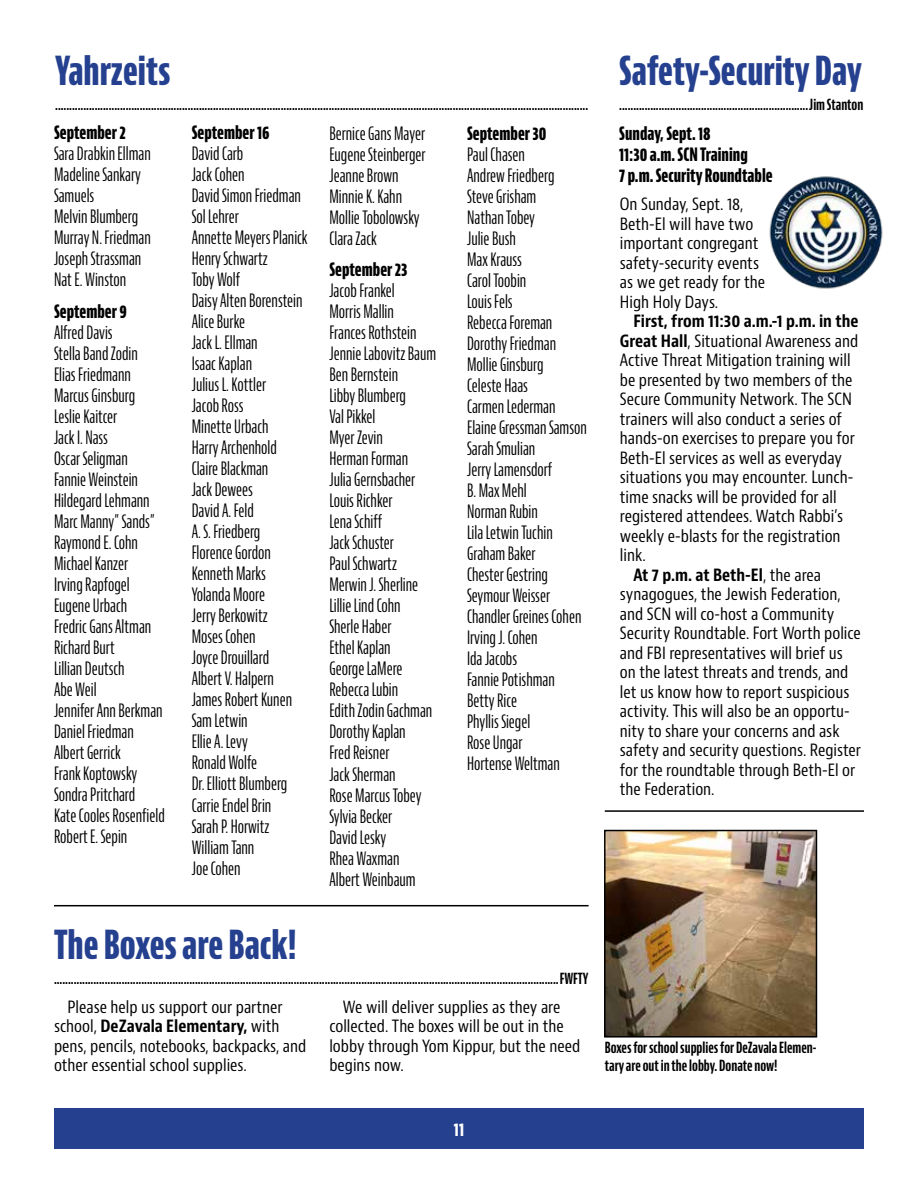
<style>
.page{position:relative;width:918px;height:1188px;background:#fff}
.page>*{position:absolute;margin:0;border:0;box-sizing:border-box;transform-origin:0 0}
.t1{font:700 extra-condensed 39px "Bernino Sans";color:#25408f}
.t2{font:extra-condensed 18px/21px "Bernino Sans";color:#000}
.t3{font:700 extra-condensed 18px/21px "Bernino Sans";color:#000}
.t4{font:700 extra-condensed 18px "Bernino Sans";color:#fff}
.t5{font:condensed 16.5px/19.5px "Bernino Sans";color:#000}
.t6{font:700 condensed 16.5px "Bernino Sans";color:#000}
.t7{font:700 extra-condensed 15px/18px "Bernino Sans";color:#000}
.s1{font-weight:700}
.s2{font-weight:400}
</style>
<div class="page">
<div style="left:54px;top:1108px;width:810px;height:41px;background:#25408f"></div>
<hr style="left:54px;top:905px;width:535px;height:1px;background:#000">
<img style="left:765px;top:172px;width:123px;height:123px;border-radius:62px">
<img style="left:607px;top:833px;width:207px;height:202px">
<div style="left:604px;top:830px;width:213px;height:208px;border:2px solid #000"></div>
<hr style="left:605px;top:810px;width:259px;height:2px;background:#000">
<h1 class="t1" style="left:55px;top:49px;width:117px">Yahrzeits</h1>
<p class="t7" style="left:55px;top:96px;width:534px">.............................................................................................................................................................................................</p>
<p class="t3" style="left:192px;top:123px;width:79px">September 16</p>
<p class="t2" style="left:192px;top:144px;width:117px">David Carb<br>Jack Cohen<br>David Simon Friedman<br>Sol Lehrer<br>Annette Meyers Planick<br>Henry Schwartz<br>Toby Wolf<br>Daisy Alten Borenstein<br>Alice Burke<br>Jack L. Ellman<br>Isaac Kaplan<br>Julius L. Kottler<br>Jacob Ross<br>Minette Urbach<br>Harry Archenhold<br>Claire Blackman<br>Jack Dewees<br>David A. Feld<br>A. S. Friedberg<br>Florence Gordon<br>Kenneth Marks<br>Yolanda Moore<br>Jerry Berkowitz<br>Moses Cohen<br>Joyce Drouillard<br>Albert V. Halpern<br>James Robert Kunen<br>Sam Letwin<br>Ellie A. Levy<br>Ronald Wolfe<br>Dr. Elliott Blumberg<br>Carrie Endel Brin<br>Sarah P. Horwitz<br>William Tann<br>Joe Cohen</p>
<p class="t3" style="left:54px;top:123px;width:73px">September 2</p>
<p class="t2" style="left:54px;top:144px;width:98px">Sara Drabkin Ellman<br>Madeline Sankary<br>Samuels<br>Melvin Blumberg<br>Murray N. Friedman<br>Joseph Strassman<br>Nat E. Winston</p>
<p class="t3" style="left:54px;top:302px;width:74px">September 9</p>
<p class="t2" style="left:54px;top:323px;width:112px">Alfred Davis<br>Stella Band Zodin<br>Elias Friedmann<br>Marcus Ginsburg<br>Leslie Kaitcer<br>Jack I. Nass<br>Oscar Seligman<br>Fannie Weinstein<br>Hildegard Lehmann<br>Marc Manny” Sands”<br>Raymond E. Cohn<br>Michael Kanzer<br>Irving Rapfogel<br>Eugene Urbach<br>Fredric Gans Altman<br>Richard Burt<br>Lillian Deutsch<br>Abe Weil<br>Jennifer Ann Berkman<br>Daniel Friedman<br>Albert Gerrick<br>Frank Koptowsky<br>Sondra Pritchard<br>Kate Cooles Rosenfield<br>Robert E. Sepin</p>
<p class="t2" style="left:329px;top:123px;width:98px">Bernice Gans Mayer<br>Eugene Steinberger<br>Jeanne Brown<br>Minnie K. Kahn<br>Mollie Tobolowsky<br>Clara Zack</p>
<p class="t3" style="left:329px;top:260px;width:80px">September 23</p>
<p class="t2" style="left:329px;top:281px;width:108px">Jacob Frankel<br>Morris Mallin<br>Frances Rothstein<br>Jennie Labovitz Baum<br>Ben Bernstein<br>Libby Blumberg<br>Val Pikkel<br>Myer Zevin<br>Herman Forman<br>Julia Gernsbacher<br>Louis Richker<br>Lena Schiff<br>Jack Schuster<br>Paul Schwartz<br>Merwin J. Sherline<br>Lillie Lind Cohn<br>Sherle Haber<br>Ethel Kaplan<br>George LaMere<br>Rebecca Lubin<br>Edith Zodin Gachman<br>Dorothy Kaplan<br>Fred Reisner<br>Jack Sherman<br>Rose Marcus Tobey<br>Sylvia Becker<br>David Lesky<br>Rhea Waxman<br>Albert Weinbaum</p>
<p class="t3" style="left:467px;top:123px;width:81px">September 30</p>
<p class="t2" style="left:467px;top:144px;width:121px">Paul Chasen<br>Andrew Friedberg<br>Steve Grisham<br>Nathan Tobey<br>Julie Bush<br>Max Krauss<br>Carol Toobin<br>Louis Fels<br>Rebecca Foreman<br>Dorothy Friedman<br>Mollie Ginsburg<br>Celeste Haas<br>Carmen Lederman<br>Elaine Gressman Samson<br>Sarah Smulian<br>Jerry Lamensdorf<br>B. Max Mehl<br>Norman Rubin<br>Lila Letwin Tuchin<br>Graham Baker<br>Chester Gestring<br>Seymour Weisser<br>Chandler Greines Cohen<br>Irving J. Cohen<br>Ida Jacobs<br>Fannie Potishman<br>Betty Rice<br>Phyllis Siegel<br>Rose Ungar<br>Hortense Weltman</p>
<h1 class="t1" style="left:619px;top:49px;width:244px">Safety-Security Day</h1>
<p class="t7" style="left:619px;top:96px;width:246px">...................................................................Jim Stanton</p>
<p class="t3" style="left:619px;top:123px;width:155px">Sunday, Sept. 18<br>11:30 a.m. SCN Training<br>7 p.m. Security Roundtable</p>
<p class="t5" style="left:620px;top:195px;width:147px">On Sunday, Sept. 18,<br>Beth-El will have two important congregant safety-security events as we get ready for the<br>High Holy Days.</p>
<p class="t6" style="left:633px;top:311px;width:227px">First, from 11:30 a.m.-1 p.m. in the</p>
<p class="t5" style="left:620px;top:332px;width:240px"><span class="s1">Great Hall</span>, Situational Awareness and</p>
<p class="t5" style="left:620px;top:351px;width:232px">Active Threat Mitigation training will</p>
<p class="t5" style="left:620px;top:371px;width:234px">be presented by two members of the</p>
<p class="t5" style="left:620px;top:390px;width:234px">Secure Community Network. The SCN</p>
<p class="t5" style="left:620px;top:410px;width:224px">trainers will also conduct a series of</p>
<p class="t5" style="left:620px;top:429px;width:236px">hands-on exercises to prepare you for</p>
<p class="t5" style="left:620px;top:449px;width:224px">Beth-El services as well as everyday</p>
<p class="t5" style="left:620px;top:468px;width:235px">situations you may encounter. Lunch-</p>
<p class="t5" style="left:620px;top:488px;width:218px">time snacks will be provided for all</p>
<p class="t5" style="left:620px;top:507px;width:225px">registered attendees. Watch Rabbi’s</p>
<p class="t5" style="left:620px;top:527px;width:222px">weekly e-blasts for the registration</p>
<p class="t5" style="left:620px;top:546px;width:27px">link.</p>
<p class="t6" style="left:633px;top:565px;width:189px">At 7 p.m. at Beth-El<span class="s2">, the area</span></p>
<p class="t5" style="left:620px;top:585px;width:222px">synagogues, the Jewish Federation,</p>
<p class="t5" style="left:620px;top:605px;width:216px">and SCN will co-host a Community</p>
<p class="t5" style="left:620px;top:624px;width:242px">Security Roundtable. Fort Worth police</p>
<p class="t5" style="left:620px;top:644px;width:224px">and FBI representatives will brief us</p>
<p class="t5" style="left:620px;top:663px;width:230px">on the latest threats and trends, and</p>
<p class="t5" style="left:620px;top:683px;width:231px">let us know how to report suspicious</p>
<p class="t5" style="left:620px;top:702px;width:231px">activity. This will also be an opportu-</p>
<p class="t5" style="left:620px;top:722px;width:221px">nity to share your concerns and ask</p>
<p class="t5" style="left:620px;top:741px;width:243px">safety and security questions. Register</p>
<p class="t5" style="left:620px;top:761px;width:237px">for the roundtable through Beth-El or</p>
<p class="t5" style="left:620px;top:780px;width:96px">the Federation.</p>
<h1 class="t1" style="left:54px;top:922px;width:244px">The Boxes are Back!</h1>
<p class="t7" style="left:54px;top:970px;width:536px">...................................................................................................................................................................................FWFTY</p>
<p class="t5" style="left:329px;top:998px;width:252px;text-indent:13px">We will deliver supplies as they are collected. The boxes will be out in the lobby through Yom Kippur, but the need begins now.</p>
<p class="t5" style="left:54px;top:998px;width:254px;text-indent:13px">Please help us support our partner school, <span class="s1">DeZavala Elementary,</span> with pens, pencils, notebooks, backpacks, and other essential school supplies.</p>
<p class="t7" style="left:605px;top:1039px;width:213px">Boxes for school supplies for DeZavala Elemen&shy;tary are out in the lobby. Donate now!</p>
<p class="t4" style="left:454px;top:1119px;width:12px">11</p>
</div>
